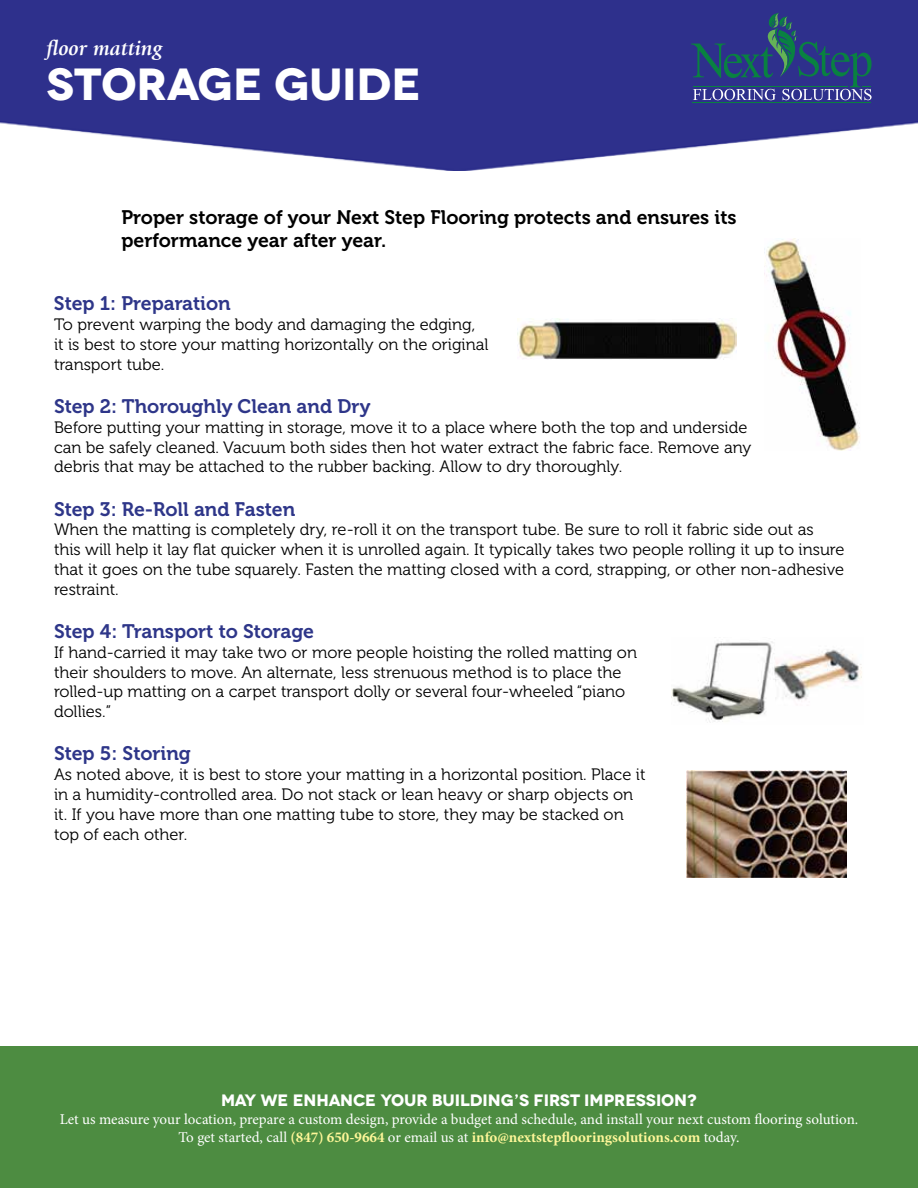
<style>
.page{position:relative;width:918px;height:1188px;background:#fff}
.page>*{position:absolute;margin:0;border:0;box-sizing:border-box;transform-origin:0 0}
.t1{font:700 45px "Novecentowide";letter-spacing:-.01em;color:#fff}
.t2{font:italic 700 21px "Giovanni";color:#fff}
.t3{font:19.5px "Museo 700";color:#2e3689}
.t4{font:19.5px/23.4px "Museo 700";color:#000}
.t5{font:16.5px/19.8px "Museo 300";color:#000}
.t6{font:700 16.5px "Novecentowide";letter-spacing:-.01em;color:#fff}
.t7{font:15px/18px "Minion Pro";letter-spacing:-.005em;color:#fff;text-align:center}
.s1{font-weight:700;color:#fff799}
</style>
<div class="page">
<div style="left:0;top:1047px;width:918px;height:141px;background:#4d8c41"></div>
<img style="left:0;top:0;width:918px;height:170px">
<hr style="left:693px;top:102px;width:178px;height:1px;background:#098141">
<svg style="left:691px;top:13px;width:181px;height:87px;background:#304484"></svg>
<img style="left:517px;top:319px;width:220px;height:40px">
<img style="left:766px;top:238px;width:94px;height:212px">
<img style="left:672px;top:641px;width:190px;height:82px">
<img style="left:687px;top:770px;width:160px;height:108px">
<p class="t2" style="left:46px;top:36px;width:118px">floor matting</p>
<h1 class="t1" style="left:46px;top:56px;width:376px">STORAGE GUIDE</h1>
<p class="t4" style="left:122px;top:206px;width:617px">Proper storage of your Next Step Flooring protects and ensures its performance year after year.</p>
<p class="t3" style="left:54px;top:293px;width:178px">Step 1: Preparation</p>
<p class="t5" style="left:54px;top:315px;width:436px">To prevent warping the body and damaging the edging, it is best to store your matting horizontally on the original transport tube.</p>
<p class="t3" style="left:54px;top:395px;width:318px">Step 2: Thoroughly Clean and Dry</p>
<p class="t5" style="left:54px;top:418px;width:699px">Before putting your matting in storage, move it to a place where both the top and underside can be safely cleaned. Vacuum both sides then hot water extract the fabric face. Remove any debris that may be attached to the rubber backing. Allow to dry thoroughly.</p>
<p class="t3" style="left:54px;top:498px;width:243px">Step 3: Re-Roll and Fasten</p>
<p class="t5" style="left:54px;top:520px;width:792px">When the matting is completely dry, re-roll it on the transport tube. Be sure to roll it fabric side out as this will help it lay flat quicker when it is unrolled again. It typically takes two people rolling it up to insure that it goes on the tube squarely. Fasten the matting closed with a cord, strapping, or other non-adhesive restraint.</p>
<p class="t3" style="left:54px;top:620px;width:262px">Step 4: Transport to Storage</p>
<p class="t5" style="left:54px;top:643px;width:585px">If hand-carried it may take two or more people hoisting the rolled matting on their shoulders to move. An alternate, less strenuous method is to place the rolled-up matting on a carpet transport dolly or several four-wheeled “piano dollies.”</p>
<p class="t3" style="left:54px;top:743px;width:138px">Step 5: Storing</p>
<p class="t5" style="left:54px;top:765px;width:593px">As noted above, it is best to store your matting in a horizontal position. Place it in a humidity-controlled area. Do not stack or lean heavy or sharp objects on it. If you have more than one matting tube to store, they may be stacked on top of each other.</p>
<p class="t6" style="left:221px;top:1090px;width:477px">MAY WE ENHANCE YOUR BUILDING’S FIRST IMPRESSION?</p>
<p class="t7" style="left:60px;top:1111px;width:800px">Let us measure your location, prepare a custom design, provide a budget and schedule, and install your next custom flooring solution.<br>To get started, call <span class="s1">(847) 650‑9664</span> or email us at <span class="s1">info@nextstepflooringsolutions.com</span> today.</p>
</div>
